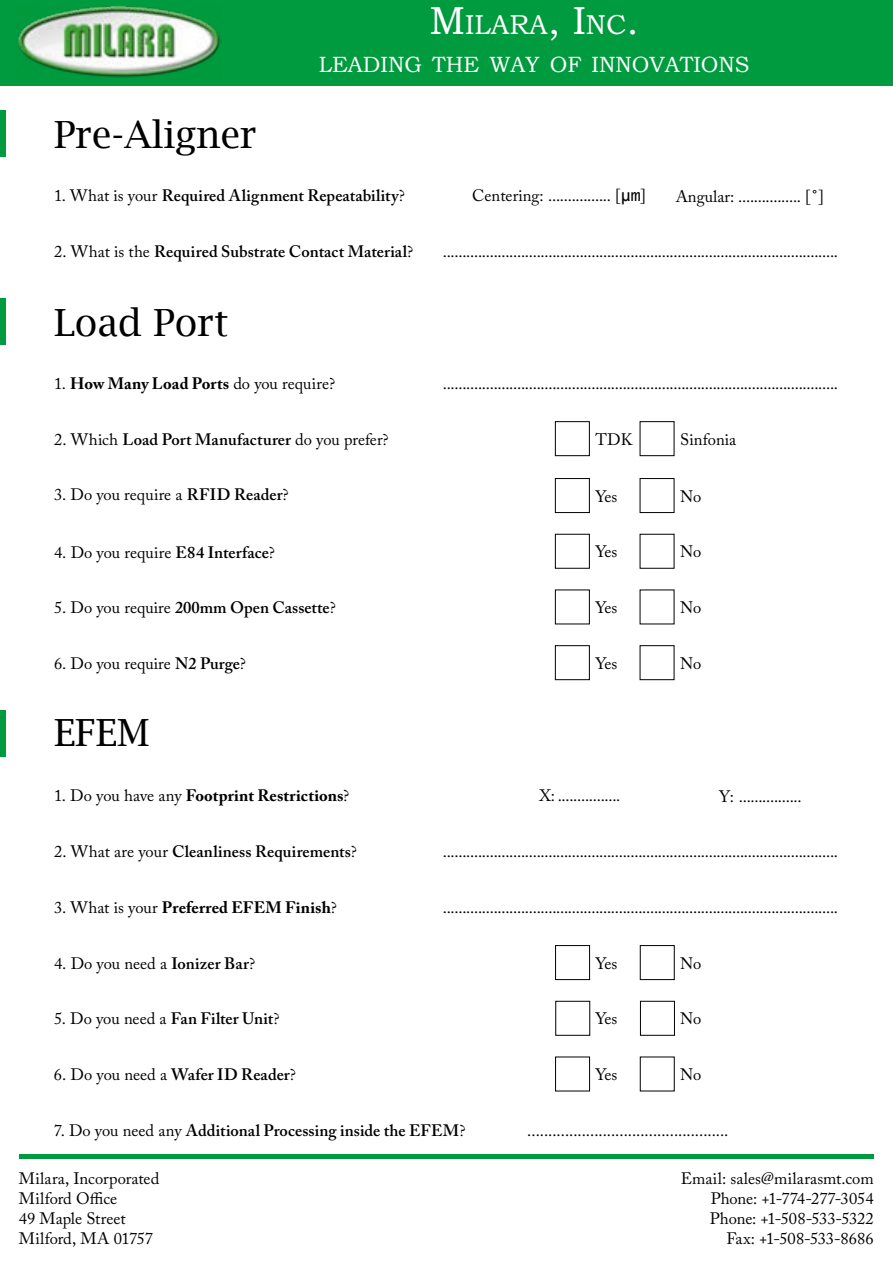
<style>
.page{position:relative;width:893px;height:1263px;background:#fff}
.page>*{position:absolute;margin:0;border:0;box-sizing:border-box;transform-origin:0 0}
.t1{font:37.5px "Lucida Bright";color:#000}
.t2{font:27.3px "Bookman Old Style";color:#fff}
.t3{font:22.05px "Bookman Old Style";color:#fff}
.t4{font:16.5px/19.8px "Adobe Caslon Pro";color:#000}
.t5{font:600 16.5px "Adobe Caslon Pro";letter-spacing:.005em;color:#000}
.t6{font:700 16.5px "Adobe Caslon Pro";letter-spacing:.005em;color:#000}
.s1{font-size:39px}
.s2{font-weight:400}
.s3{font-family:"Lucida Console"}
.s4{font-weight:600}
</style>
<div class="page">
<div style="left:0;top:0;width:893px;height:85px;background:#009b3e"></div>
<img style="left:18px;top:6px;width:203px;height:72px">
<hr style="left:19px;top:1154px;width:855px;height:4px;background:#009b3e">
<div style="left:0;top:298px;width:6px;height:47px;background:#009b3e"></div>
<div style="left:555px;top:478px;width:35px;height:35px;border:1px solid #000"></div>
<div style="left:640px;top:478px;width:34px;height:35px;border:1px solid #000"></div>
<div style="left:555px;top:421px;width:35px;height:35px;border:1px solid #000"></div>
<div style="left:640px;top:421px;width:34px;height:35px;border:1px solid #000"></div>
<div style="left:555px;top:534px;width:35px;height:34px;border:1px solid #000"></div>
<div style="left:555px;top:590px;width:35px;height:34px;border:1px solid #000"></div>
<div style="left:555px;top:645px;width:35px;height:35px;border:1px solid #000"></div>
<div style="left:640px;top:645px;width:34px;height:35px;border:1px solid #000"></div>
<div style="left:0;top:110px;width:6px;height:46px;background:#009b3e"></div>
<div style="left:0;top:710px;width:6px;height:46px;background:#009b3e"></div>
<div style="left:555px;top:945px;width:35px;height:35px;border:1px solid #000"></div>
<div style="left:640px;top:945px;width:34px;height:35px;border:1px solid #000"></div>
<div style="left:640px;top:1001px;width:35px;height:34px;border:1px solid #000"></div>
<div style="left:555px;top:1057px;width:35px;height:34px;border:1px solid #000"></div>
<h1 class="t1" style="left:54px;top:113px;width:204px">Pre-Aligner</h1>
<h2 class="t2" style="left:429px;top:7px;width:211px"><span class="s1">M</span>ILARA<span class="s1">, I</span>NC<span class="s1">.</span></h2>
<h3 class="t3" style="left:319px;top:50px;width:432px">LEADING THE WAY OF INNOVATIONS</h3>
<p class="t5" style="left:54px;top:185px;width:352px"><span class="s2">1. What is your</span> Required Alignment Repeatability<span class="s2">?</span></p>
<p class="t4" style="left:472px;top:186px;width:175px">Centering: ................ [<span class="s3">µm</span>]</p>
<p class="t4" style="left:676px;top:186px;width:150px">Angular: ................ [<span class="s3">°</span>]</p>
<p class="t5" style="left:54px;top:242px;width:361px"><span class="s2">2. What is the</span> Required Substrate Contact Material<span class="s2">?</span></p>
<p class="t4" style="left:443px;top:242px;width:397px">.....................................................................................................</p>
<h1 class="t1" style="left:54px;top:301px;width:176px">Load Port</h1>
<p class="t6" style="left:54px;top:374px;width:283px"><span class="s2">1.</span> How Many Load Ports <span class="s2">do you require?</span></p>
<p class="t4" style="left:443px;top:374px;width:397px">.....................................................................................................</p>
<p class="t5" style="left:54px;top:429px;width:336px"><span class="s2">2. Which</span> Load Port Manufacturer <span class="s2">do you prefer?</span></p>
<p class="t4" style="left:595px;top:429px;width:38px">TDK</p>
<p class="t4" style="left:680px;top:429px;width:58px">Sinfonia</p>
<p class="t4" style="left:54px;top:485px;width:236px">3. Do you require a <span class="s4">RFID Reader</span>?</p>
<p class="t4" style="left:596px;top:486px;width:23px">Yes</p>
<p class="t4" style="left:680px;top:486px;width:23px">No</p>
<p class="t4" style="left:54px;top:542px;width:223px">4. Do you require <span class="s4">E84 Interface</span>?</p>
<p class="t4" style="left:595px;top:542px;width:23px">Yes</p>
<p class="t4" style="left:680px;top:542px;width:23px">No</p>
<p class="t4" style="left:595px;top:597px;width:23px">Yes</p>
<p class="t4" style="left:680px;top:597px;width:23px">No</p>
<p class="t5" style="left:54px;top:598px;width:283px"><span class="s2">5. Do you require</span> 200mm Open Cassette<span class="s2">?</span></p>
<p class="t4" style="left:54px;top:653px;width:194px">6. Do you require <span class="s4">N2 Purge</span>?</p>
<p class="t4" style="left:595px;top:653px;width:23px">Yes</p>
<p class="t4" style="left:680px;top:653px;width:23px">No</p>
<h1 class="t1" style="left:54px;top:711px;width:97px">EFEM</h1>
<p class="t6" style="left:54px;top:786px;width:297px"><span class="s2">1. Do you have any</span> Footprint Restrictions<span class="s2">?</span></p>
<p class="t4" style="left:539px;top:785px;width:83px">X: ................</p>
<p class="t4" style="left:719px;top:786px;width:84px">Y: ................</p>
<p class="t5" style="left:54px;top:842px;width:304px"><span class="s2">2. What are your</span> Cleanliness Requirements<span class="s2">?</span></p>
<p class="t4" style="left:443px;top:842px;width:397px">.....................................................................................................</p>
<p class="t6" style="left:54px;top:898px;width:284px"><span class="s2">3. What is your</span> Preferred EFEM Finish<span class="s2">?</span></p>
<p class="t4" style="left:443px;top:897px;width:397px">.....................................................................................................</p>
<p class="t4" style="left:54px;top:953px;width:203px">4. Do you need a <span class="s4">Ionizer Bar</span>?</p>
<p class="t4" style="left:595px;top:953px;width:23px">Yes</p>
<p class="t4" style="left:680px;top:953px;width:23px">No</p>
<p class="t4" style="left:54px;top:1008px;width:227px">5. Do you need a <span class="s4">Fan Filter Unit</span>?</p>
<p class="t4" style="left:596px;top:1009px;width:23px">Yes</p>
<p class="t4" style="left:680px;top:1009px;width:23px">No</p>
<p class="t4" style="left:54px;top:1064px;width:244px">6. Do you need a <span class="s4">Wafer ID Reader</span>?</p>
<p class="t4" style="left:595px;top:1064px;width:23px">Yes</p>
<p class="t4" style="left:680px;top:1064px;width:23px">No</p>
<p class="t5" style="left:54px;top:1120px;width:413px"><span class="s2">7. Do you need any</span> Additional Processing inside the EFEM<span class="s2">?</span></p>
<p class="t4" style="left:527px;top:1120px;width:203px">................................................</p>
<p class="t4" style="left:19px;top:1168px;width:142px">Milara, Incorporated<br>Milford Office<br>49 Maple Street<br>Milford, MA 01757</p>
<p class="t4" style="left:681px;top:1168px;width:194px;text-align:right">Email: sales@milarasmt.com<br>Phone: +1-774-277-3054<br>Phone: +1-508-533-5322<br>Fax: +1-508-533-8686</p>
</div>
